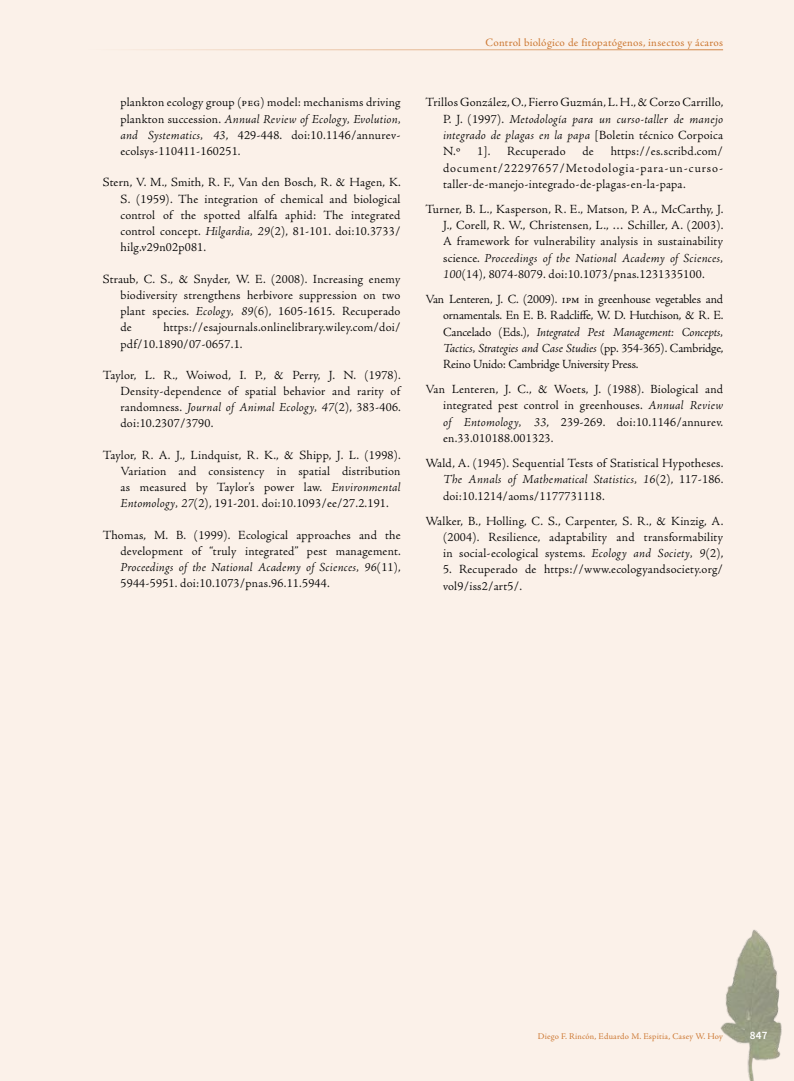
<style>
.page{position:relative;width:794px;height:1081px;background:#fbf1e9}
.page>*{position:absolute;margin:0;border:0;box-sizing:border-box;transform-origin:0 0}
.t1{font:300 12.5px/16.2px "Adobe Jenson Pro";letter-spacing:.02em;color:#000;text-align:justify}
.t2{font:11.25px "Adobe Jenson Pro";letter-spacing:.02em;color:#cd7934}
.t3{font:600 11.25px "Source Sans Pro";color:#fff}
.t4{font:8.75px "Adobe Jenson Pro";letter-spacing:.02em;color:#cd7934}
.s1{font-style:italic}
</style>
<div class="page">
<img style="left:720px;top:929px;width:62px;height:152px">
<hr style="left:85px;top:50px;width:638px;height:1px;background:#cd7934">
<p class="t1" style="left:120px;top:95px;width:282px">plankton ecology group (peg) model: mechanisms driving plankton succession. <span class="s1">Annual Review of Ecology, Evolution, and Systematics, 43</span>, 429-448. doi:10.1146/annurev&shy;ecolsys-110411-160251.</p>
<p class="t1" style="left:120px;top:175px;width:282px;text-indent:-18px">Stern, V. M., Smith, R. F., Van den Bosch, R. &amp; Hagen, K.<br>S. (1959). The integration of chemical and biological control of the spotted alfalfa aphid: The integrated control concept. <span class="s1">Hilgardia, 29</span>(2), 81-101. doi:10.3733/ hilg.v29n02p081.</p>
<p class="t1" style="left:120px;top:271px;width:281px;text-indent:-18px">Straub, C. S., &amp; Snyder, W. E. (2008). Increasing enemy biodiversity strengthens herbivore suppression on two plant species. <span class="s1">Ecology, 89</span>(6), 1605-1615. Recuperado de</p>
<p class="t1" style="left:120px;top:319px;width:281px;text-indent:43px">https://esajournals.onlinelibrary.wiley.com/doi/ pdf/10.1890/07-0657.1.</p>
<p class="t1" style="left:120px;top:367px;width:282px;text-indent:-18px">Taylor, L. R., Woiwod, I. P., &amp; Perry, J. N. (1978).<br>Density-dependence of spatial behavior and rarity of randomness. <span class="s1">Journal of Animal Ecology, 47</span>(2), 383-406. doi:10.2307/3790.</p>
<p class="t1" style="left:120px;top:447px;width:282px;text-indent:-18px">Taylor, R. A. J., Lindquist, R. K., &amp; Shipp, J. L. (1998).<br>Variation and consistency in spatial distribution as measured by Taylor’s power law. <span class="s1">Environmental Entomology, 27</span>(2), 191-201. doi:10.1093/ee/27.2.191.</p>
<p class="t1" style="left:120px;top:527px;width:282px;text-indent:-18px">Thomas, M. B. (1999). Ecological approaches and the development of “truly integrated” pest management.<br><span class="s1">Proceedings of the National Academy of Sciences, 96</span>(11), 5944-5951. doi:10.1073/pnas.96.11.5944.</p>
<p class="t2" style="left:485px;top:36px;width:239px">Control biológico de fitopatógenos, insectos y ácaros</p>
<p class="t1" style="left:443px;top:95px;width:282px;text-indent:-18px">Trillos González, O., Fierro Guzmán, L. H., &amp; Corzo Carrillo, P. J. (1997). <span class="s1">Metodología para un curso-taller de manejo integrado de plagas en la papa</span> [Boletin técnico Corpoica N.º</p>
<p class="t1" style="left:443px;top:143px;width:281px;text-indent:168px">https://es.scribd.com/ document/22297657/Metodologia-para-un-curso&shy;taller-de-manejo-integrado-de-plagas-en-la-papa.</p>
<p class="t1" style="left:443px;top:201px;width:282px;text-indent:-18px">Turner, B. L., Kasperson, R. E., Matson, P. A., McCarthy, J.<br>J., Corell, R. W., Christensen, L., … Schiller, A. (2003).<br>A framework for vulnerability analysis in sustainability science. <span class="s1">Proceedings of the National Academy of Sciences, 100</span>(14), 8074-8079. doi:10.1073/pnas.1231335100.</p>
<p class="t1" style="left:443px;top:291px;width:282px;text-indent:-18px">Van Lenteren, J. C. (2009). ipm in greenhouse vegetables and ornamentals. En E. B. Radcliffe, W. D. Hutchison, &amp; R. E.<br>Cancelado (Eds.), <span class="s1">Integrated Pest Management: Concepts, Tactics, Strategies and Case Studies</span> (pp. 354-365). Cambridge, Reino Unido: Cambridge University Press.</p>
<p class="t1" style="left:443px;top:381px;width:281px;text-indent:-18px">Van Lenteren, J. C., &amp; Woets, J. (1988). Biological and integrated pest control in greenhouses. <span class="s1">Annual Review of Entomology, 33</span>, 239-269. doi:10.1146/annurev. en.33.010188.001323.</p>
<p class="t1" style="left:443px;top:455px;width:282px;text-indent:-18px">Wald, A. (1945). Sequential Tests of Statistical Hypotheses.<br><span class="s1">The Annals of Mathematical Statistics, 16</span>(2), 117-186. doi:10.1214/aoms/1177731118.</p>
<p class="t1" style="left:443px;top:513px;width:282px;text-indent:-18px">Walker, B., Holling, C. S., Carpenter, S. R., &amp; Kinzig, A. (2004). Resilience, adaptability and transformability in social-ecological systems. <span class="s1">Ecology and Society, 9</span>(2),</p>
<p class="t1" style="left:443px;top:561px;width:281px">5. Recuperado de https://www.ecologyandsociety.org/ vol9/iss2/art5/.</p>
<p class="t1" style="left:477px;top:143px;width:15px">1].</p>
<p class="t1" style="left:507px;top:143px;width:60px">Recuperado</p>
<p class="t1" style="left:582px;top:143px;width:13px">de</p>
<p class="t4" style="left:538px;top:1031px;width:187px">Diego F. Rincón, Eduardo M. Espitia, Casey W. Hoy</p>
<p class="t3" style="left:749px;top:1028px;width:19px">847</p>
</div>
